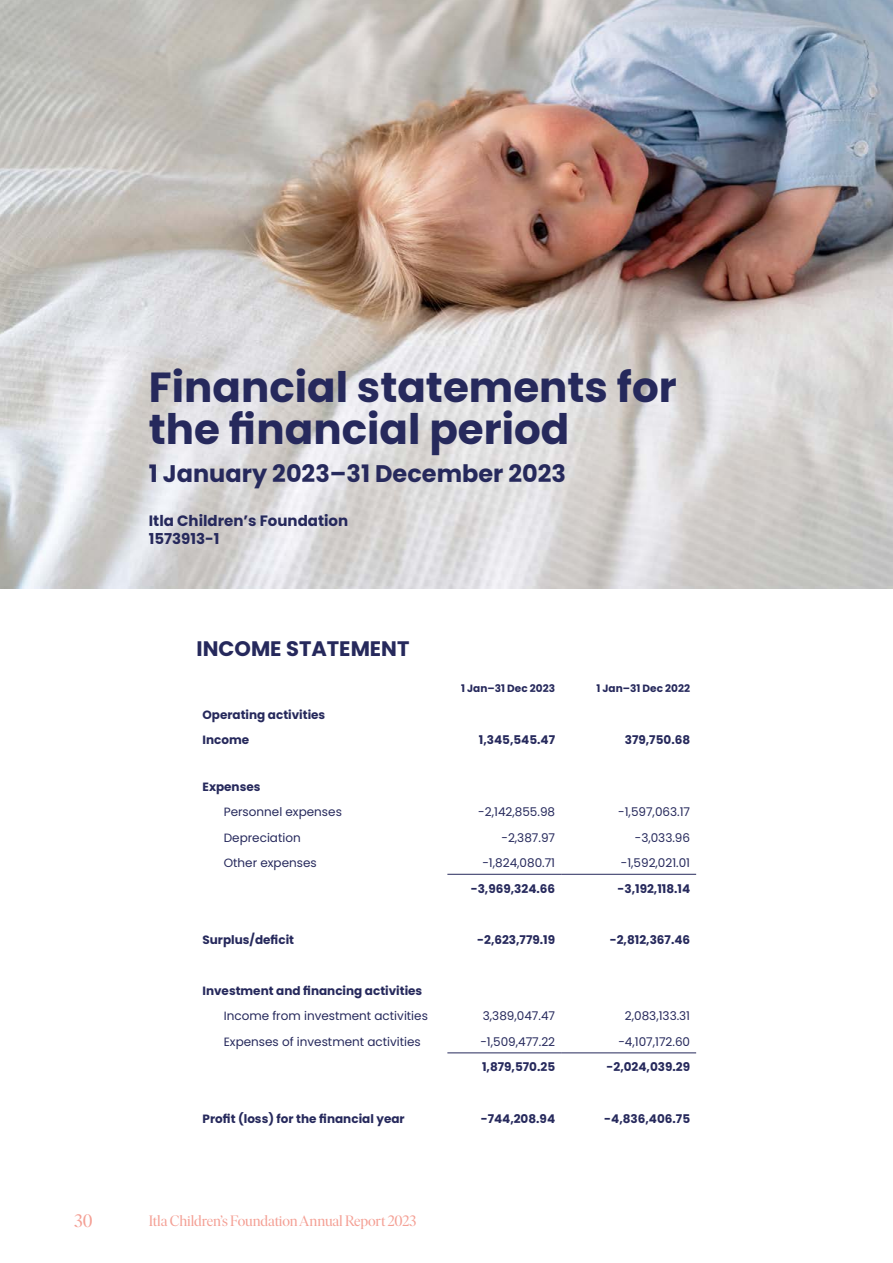
<style>
.page{position:relative;width:893px;height:1263px;background:#fff}
.page>*{position:absolute;margin:0;border:0;box-sizing:border-box;transform-origin:0 0}
.t1{font:700 42px/42px "Poppins";color:#26295c}
.t2{font:700 24px "Poppins";color:#26295c}
.t3{font:700 21px "Poppins";color:#26295c}
.t4{font:18px "Ivar Display";color:#f49f94}
.t5{font:15px "Ivar Display";letter-spacing:-.01em;color:#f49f94}
.t6{font:700 15px/18px "Poppins";color:#26295c}
.t7{font:700 12px/25px "Poppins";color:#26295c}
.t8{font:12px "Poppins";color:#26295c}
.t9{font:700 10.5px "Poppins";color:#26295c}
</style>
<div class="page">
<img style="left:0;top:0;width:893px;height:589px">
<hr style="left:447px;top:874px;width:114px;height:1px;background:#26295c">
<hr style="left:561px;top:874px;width:135px;height:1px;background:#26295c">
<hr style="left:447px;top:1052px;width:114px;height:1px;background:#26295c">
<hr style="left:561px;top:1052px;width:135px;height:1px;background:#26295c">
<h1 class="t1" style="left:149px;top:367px;width:529px">Financial statements for the financial period</h1>
<h2 class="t2" style="left:149px;top:460px;width:419px">1 January 2023–31 December 2023</h2>
<p class="t6" style="left:149px;top:512px;width:201px">Itla Children’s Foundation<br>1573913-1</p>
<h3 class="t3" style="left:196px;top:636px;width:215px">INCOME STATEMENT</h3>
<p class="t7" style="left:202px;top:703px;width:124px">Operating activities<br>Income</p>
<p class="t9" style="left:461px;top:682px;width:96px">1 Jan–31 Dec 2023</p>
<p class="t9" style="left:596px;top:682px;width:95px">1 Jan–31 Dec 2022</p>
<p class="t7" style="left:479px;top:728px;width:78px">1,345,545.47</p>
<p class="t7" style="left:625px;top:728px;width:67px">379,750.68</p>
<p class="t7" style="left:202px;top:774px;width:59px">Expenses</p>
<p class="t8" style="left:224px;top:805px;width:120px">Personnel expenses</p>
<p class="t8" style="left:478px;top:805px;width:78px">-2,142,855.98</p>
<p class="t8" style="left:618px;top:805px;width:73px">-1,597,063.17</p>
<p class="t8" style="left:224px;top:831px;width:78px">Depreciation</p>
<p class="t8" style="left:501px;top:831px;width:55px">-2,387.97</p>
<p class="t8" style="left:635px;top:831px;width:57px">-3,033.96</p>
<p class="t8" style="left:224px;top:856px;width:94px">Other expenses</p>
<p class="t8" style="left:482px;top:856px;width:74px">-1,824,080.71</p>
<p class="t8" style="left:621px;top:856px;width:71px">-1,592,021.01</p>
<p class="t7" style="left:471px;top:876px;width:86px">-3,969,324.66</p>
<p class="t7" style="left:617px;top:876px;width:74px">-3,192,118.14</p>
<p class="t7" style="left:202px;top:927px;width:93px">Surplus/deficit</p>
<p class="t7" style="left:477px;top:927px;width:79px">-2,623,779.19</p>
<p class="t7" style="left:610px;top:927px;width:82px">-2,812,367.46</p>
<p class="t7" style="left:202px;top:978px;width:221px">Investment and financing activities</p>
<p class="t8" style="left:224px;top:1009px;width:206px">Income from investment activities</p>
<p class="t8" style="left:483px;top:1009px;width:74px">3,389,047.47</p>
<p class="t8" style="left:625px;top:1009px;width:67px">2,083,133.31</p>
<p class="t8" style="left:224px;top:1035px;width:199px">Expenses of investment activities</p>
<p class="t8" style="left:480px;top:1035px;width:76px">-1,509,477.22</p>
<p class="t8" style="left:618px;top:1035px;width:73px">-4,107,172.60</p>
<p class="t7" style="left:482px;top:1055px;width:75px">1,879,570.25</p>
<p class="t7" style="left:607px;top:1055px;width:85px">-2,024,039.29</p>
<p class="t7" style="left:202px;top:1106px;width:204px">Profit (loss) for the financial year</p>
<p class="t7" style="left:481px;top:1106px;width:76px">-744,208.94</p>
<p class="t7" style="left:604px;top:1106px;width:87px">-4,836,406.75</p>
<h3 class="t4" style="left:74px;top:1211px;width:20px">30</h3>
<p class="t5" style="left:149px;top:1212px;width:269px">Itla Children’s Foundation Annual Report 2023</p>
</div>
